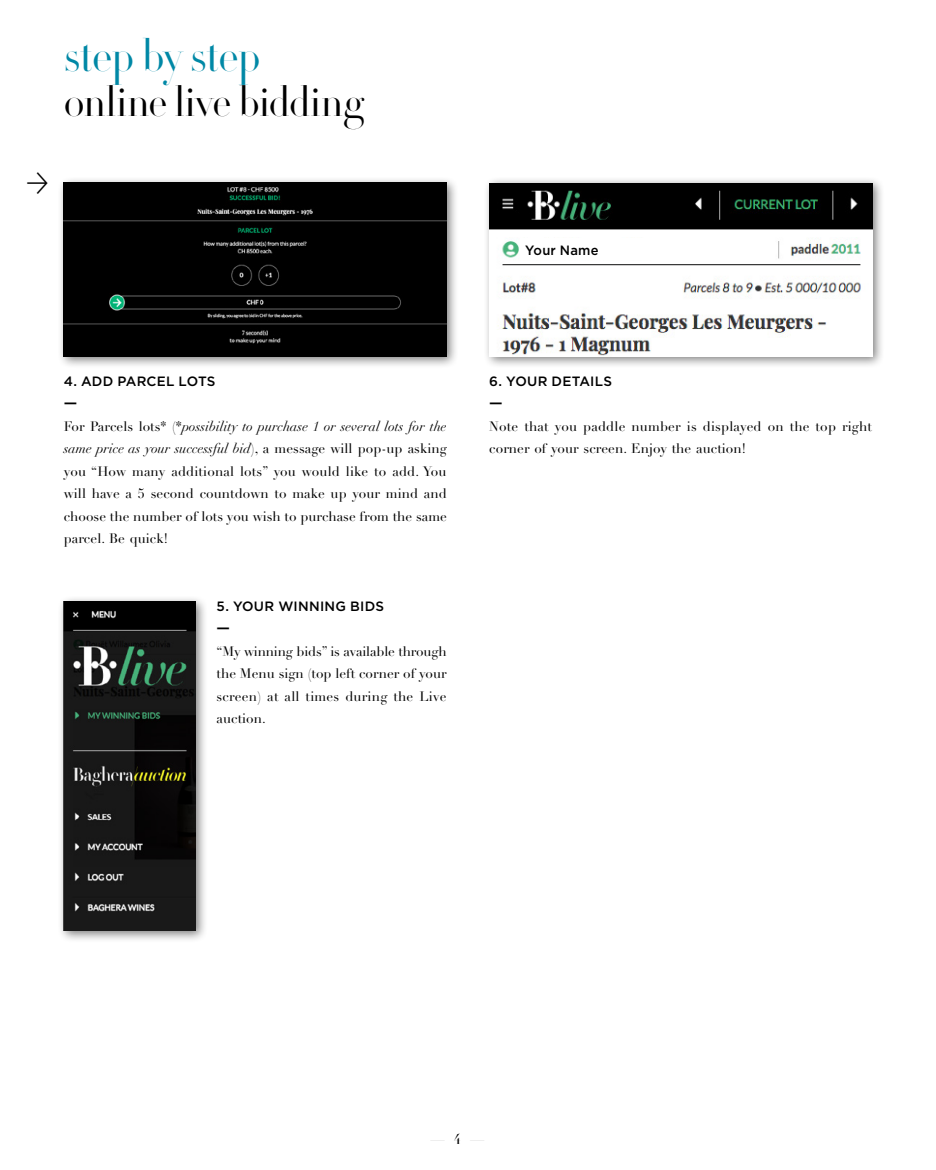
<style>
.page{position:relative;width:936px;height:1170px;background:#fff}
.page>*{position:absolute;margin:0;border:0;box-sizing:border-box;transform-origin:0 0}
.t1{font:45px "Diet Didot Title";letter-spacing:-.015em;color:#0088a6}
.t2{font:42px "Diet Didot Title";letter-spacing:.01em;color:#000}
.t3{font:30px "Flesh Plain";color:#000;scale:.9 1}
.t4{font:500 15px "Gotham";color:#000}
.t5{font:13.5px/22.5px "Didot LH";letter-spacing:.005em;color:#000;text-align:justify}
.t6{font:500 13.5px "Gotham";letter-spacing:.015em;color:#000}
.t7{font:500 13.5px "Gotham";letter-spacing:.015em;color:#000;scale:.96 1}
.s1{font-style:italic}
</style>
<div class="page">
<div style="left:57px;top:176px;width:402px;height:193px;background:#000;opacity:.5"></div>
<img style="left:64px;top:183px;width:382px;height:173px">
<div style="left:57px;top:595px;width:150px;height:347px;background:#000;opacity:.5"></div>
<img style="left:64px;top:601px;width:131px;height:329px">
<div style="left:482px;top:176px;width:402px;height:193px;background:#000;opacity:.5"></div>
<img style="left:489px;top:183px;width:383px;height:173px">
<div style="left:520px;top:238px;width:141px;height:21px;background:#fff"></div>
<h3 class="t3" style="left:24px;top:166px;width:31px">a</h3>
<h1 class="t1" style="left:64px;top:24px;width:198px">step by step</h1>
<h2 class="t2" style="left:64px;top:73px;width:301px">online live bidding</h2>
<p class="t7" style="left:525px;top:242px;width:78px">Your Name</p>
<p class="t6" style="left:64px;top:373px;width:153px">4. ADD PARCEL LOTS</p>
<p class="t4" style="left:64px;top:394px;width:15px">—</p>
<p class="t5" style="left:64px;top:415px;width:384px">For Parcels lots* (*<span class="s1">possibility to purchase 1 or several lots for the same price as your successful bid</span>), a message will pop-up asking you “How many additional lots” you would like to add. You will have a 5 second countdown to make up your mind and choose the number of lots you wish to purchase from the same parcel. Be quick!</p>
<p class="t6" style="left:216px;top:598px;width:169px">5. YOUR WINNING BIDS</p>
<p class="t4" style="left:216px;top:619px;width:15px">—</p>
<p class="t5" style="left:216px;top:640px;width:231px">“My winning bids” is available through the Menu sign (top left corner of your screen) at all times during the Live auction.</p>
<p class="t6" style="left:489px;top:373px;width:124px">6. YOUR DETAILS</p>
<p class="t4" style="left:489px;top:394px;width:15px">—</p>
<p class="t5" style="left:489px;top:415px;width:384px">Note that you paddle number is displayed on the top right corner of your screen. Enjoy the auction!</p>
</div>
